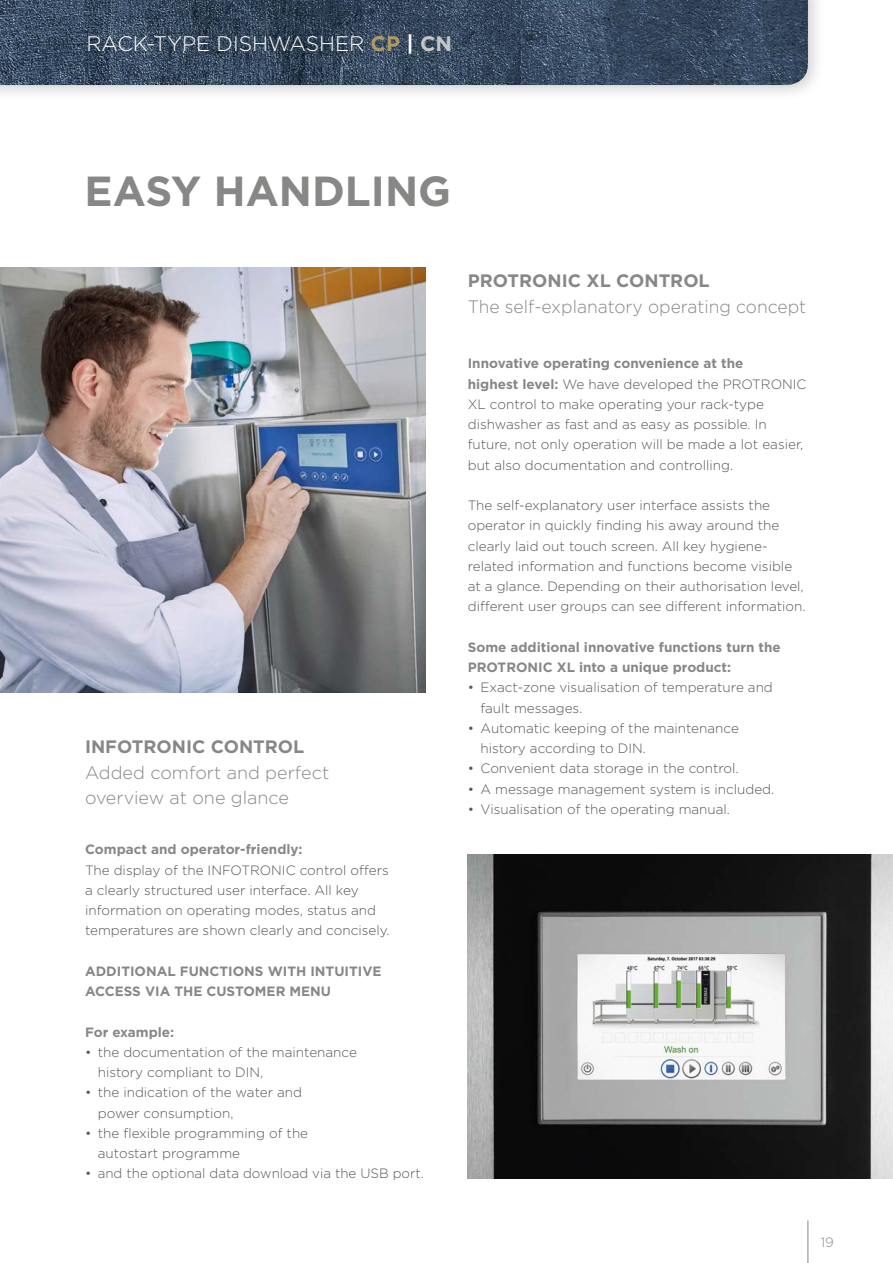
<style>
.page{position:relative;width:893px;height:1263px;background:#fff}
.page>*{position:absolute;margin:0;border:0;box-sizing:border-box;transform-origin:0 0}
.t1{font:700 42px "Gotham";color:#878786}
.t2{font:300 21px "Gotham";color:#fff}
.t3{font:300 18px/25.5px "Gotham";color:#878786}
.t4{font:700 18px "Gotham";color:#878786}
.t5{font:300 13.5px/20.2px "Gotham";color:#565656}
.t6{font:700 13.5px/20.2px "Gotham";color:#878786}
.t7{font:300 13.5px "Gotham";color:#878786}
.s1{font-weight:700;color:#ae9a63}
.s2{font-weight:700}
.s3{font-weight:700;color:#c5c6c6}
.s4{font-weight:700;color:#878786}
</style>
<div class="page">
<hr style="left:807px;top:1220px;width:1px;height:43px;background:#878786">
<img style="left:0;top:267px;width:425px;height:425px">
<img style="left:468px;top:854px;width:425px;height:324px">
<div style="left:0;top:0;width:825px;height:102px;background:#000;opacity:.2"></div>
<img style="left:0;top:0;width:808px;height:85px">
<h2 class="t2" style="left:86px;top:30px;width:367px">RACK-TYPE DISHWASHER <span class="s1">CP</span> <span class="s2">|</span> <span class="s3">CN</span></h2>
<h1 class="t1" style="left:85px;top:164px;width:368px">EASY HANDLING</h1>
<h3 class="t4" style="left:85px;top:735px;width:221px">INFOTRONIC CONTROL</h3>
<h3 class="t3" style="left:85px;top:759px;width:246px">Added comfort and perfect overview at one glance</h3>
<p class="t6" style="left:85px;top:839px;width:219px">Compact and operator-friendly:</p>
<p class="t5" style="left:85px;top:859px;width:306px">The display of the INFOTRONIC control offers a clearly structured user interface. All key information on operating modes, status and temperatures are shown clearly and concisely.</p>
<p class="t6" style="left:85px;top:961px;width:298px">ADDITIONAL FUNCTIONS WITH INTUITIVE<br>ACCESS VIA THE CUSTOMER MENU</p>
<p class="t6" style="left:85px;top:1022px;width:91px">For example:</p>
<p class="t5" style="left:98px;top:1042px;width:261px;text-indent:-13px">• the documentation of the maintenance history compliant to DIN,</p>
<p class="t5" style="left:98px;top:1082px;width:206px;text-indent:-13px">• the indication of the water and power consumption,</p>
<p class="t5" style="left:98px;top:1123px;width:212px;text-indent:-13px">• the flexible programming of the autostart programme</p>
<p class="t5" style="left:85px;top:1163px;width:340px">• and the optional data download via the USB port.</p>
<h3 class="t4" style="left:468px;top:269px;width:244px">PROTRONIC XL CONTROL</h3>
<h3 class="t3" style="left:468px;top:293px;width:340px">The self-explanatory operating concept</h3>
<p class="t5" style="left:468px;top:353px;width:340px"><span class="s4">Innovative operating convenience at the<br>highest level:</span> We have developed the PROTRONIC XL control to make operating your rack-type dishwasher as fast and as easy as possible. In future, not only operation will be made a lot easier, but also documentation and controlling.</p>
<p class="t5" style="left:468px;top:495px;width:339px">The self-explanatory user interface assists the operator in quickly finding his away around the clearly laid out touch screen. All key hygiene&shy;related information and functions become visible at a glance. Depending on their authorisation level, different user groups can see different information.</p>
<p class="t6" style="left:468px;top:637px;width:315px">Some additional innovative functions turn the<br>PROTRONIC XL into a unique product:</p>
<p class="t5" style="left:480px;top:677px;width:294px;text-indent:-13px">• Exact-zone visualisation of temperature and fault messages.</p>
<p class="t5" style="left:480px;top:718px;width:260px;text-indent:-13px">• Automatic keeping of the maintenance history according to DIN.</p>
<p class="t5" style="left:468px;top:758px;width:272px">• Convenient data storage in the control.</p>
<p class="t5" style="left:468px;top:778px;width:308px">• A message management system is included.</p>
<p class="t5" style="left:468px;top:799px;width:264px">• Visualisation of the operating manual.</p>
<p class="t7" style="left:821px;top:1234px;width:15px">19</p>
</div>
